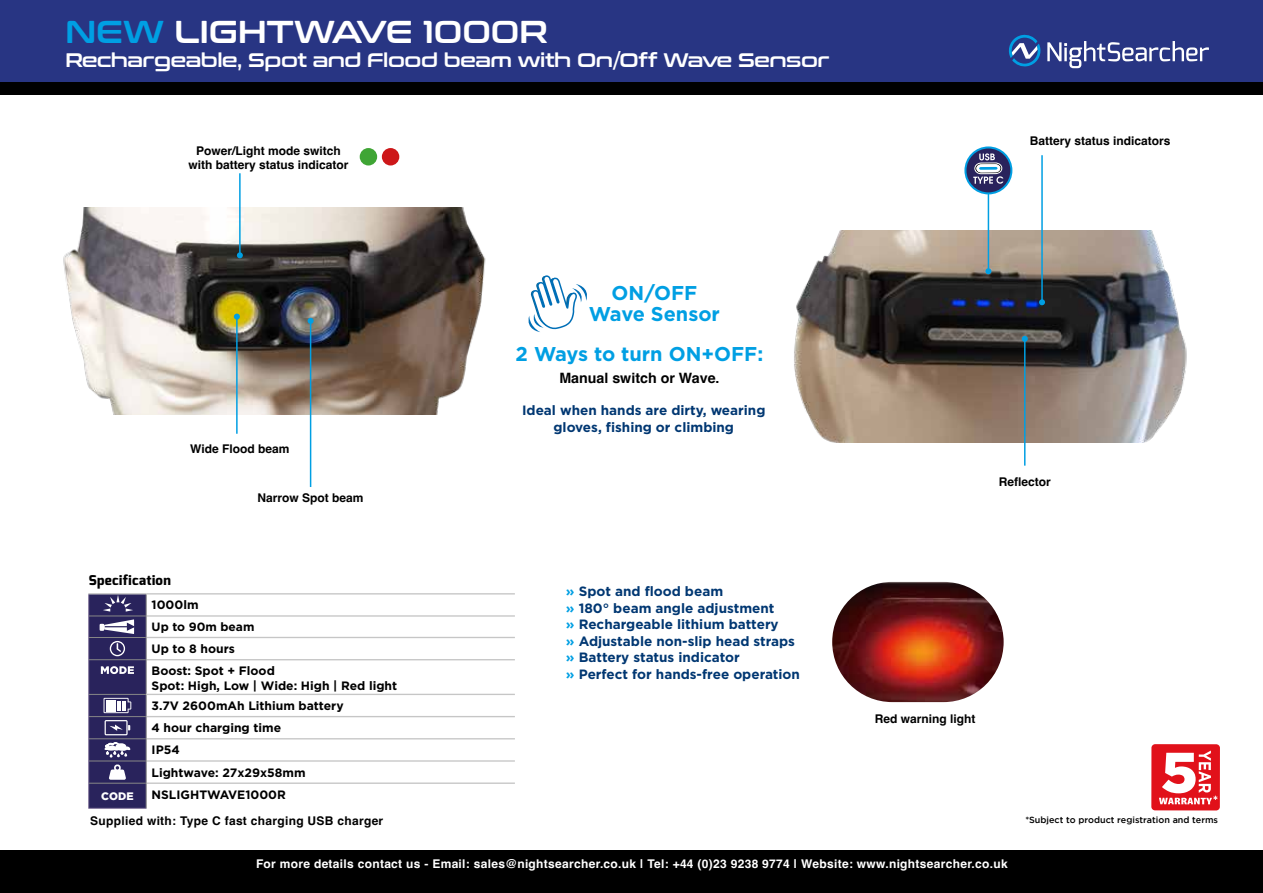
<style>
.page{position:relative;width:1263px;height:893px;background:#fff}
.page>*{position:absolute;margin:0;border:0;box-sizing:border-box;transform-origin:0 0}
.t1{font:31.5px "Conthrax Sb";color:#fff}
.t2{font:700 19.95px/21px "Gotham";color:#009fe3;text-align:center}
.t3{font:19.5px "Conthrax Sb";letter-spacing:-.02em;color:#fff}
.t4{font:700 14.25px "Helvetica";color:#000}
.t5{font:700 13.5px/16.5px "Gotham";color:#003772}
.t6{font:800 13.5px "Exo";letter-spacing:.025em;color:#000}
.t7{font:700 12.15px/22.2px "Gotham";color:#000}
.t8{font:700 12px/13.5px "Helvetica";color:#000;text-align:center}
.t9{font:700 12px "Helvetica";letter-spacing:.025em;color:#fff}
.t10{font:700 12px "Helvetica";letter-spacing:.025em;color:#000}
.t11{font:700 12px "Gotham";color:#000}
.t12{font:900 10.8px "Gotham";color:#fff}
.t13{font:500 9px "Gotham";color:#000}
.s1{color:#009fe3}
</style>
<div class="page">
<div style="left:0;top:68px;width:1263px;height:27px;background:#000"></div>
<div style="left:0;top:0;width:1263px;height:82px;background:#283583"></div>
<hr style="left:147px;top:615px;width:368px;height:2px;background:#c6c6c6">
<hr style="left:147px;top:637px;width:368px;height:1px;background:#c6c6c6">
<hr style="left:147px;top:659px;width:368px;height:1px;background:#c6c6c6">
<hr style="left:146px;top:694px;width:369px;height:1px;background:#c6c6c6">
<hr style="left:147px;top:716px;width:368px;height:1px;background:#c6c6c6">
<hr style="left:147px;top:738px;width:368px;height:1px;background:#c6c6c6">
<hr style="left:147px;top:760px;width:368px;height:2px;background:#c6c6c6">
<hr style="left:147px;top:782px;width:368px;height:2px;background:#c6c6c6">
<hr style="left:88px;top:593px;width:58px;height:1px;background:#c6c6c6">
<hr style="left:146px;top:593px;width:369px;height:1px;background:#c6c6c6">
<hr style="left:88px;top:808px;width:59px;height:1px;background:#86799f">
<svg style="left:88px;top:594px;width:59px;height:214px;background:#484372"></svg>
<img style="left:63px;top:207px;width:423px;height:208px">
<img style="left:794px;top:231px;width:393px;height:211px">
<hr style="left:236px;top:317px;width:2px;height:117px;background:#009fe3">
<svg style="left:234px;top:314px;width:6px;height:6px"></svg>
<hr style="left:310px;top:321px;width:1px;height:166px;background:#009fe3">
<svg style="left:308px;top:318px;width:6px;height:6px"></svg>
<svg style="left:528px;top:275px;width:59px;height:57px"></svg>
<hr style="left:1024px;top:339px;width:1px;height:127px;background:#009fe3">
<svg style="left:1022px;top:336px;width:6px;height:6px"></svg>
<hr style="left:1041px;top:155px;width:2px;height:147px;background:#009fe3">
<svg style="left:1039px;top:299px;width:6px;height:6px"></svg>
<hr style="left:988px;top:189px;width:1px;height:82px;background:#009fe3">
<svg style="left:985px;top:268px;width:6px;height:6px"></svg>
<svg style="left:965px;top:147px;width:46px;height:46px"></svg>
<div style="left:964px;top:146px;width:48px;height:48px;border:2px solid #009fe3;border-radius:50%"></div>
<svg style="left:973px;top:153px;width:30px;height:31px"></svg>
<hr style="left:239px;top:173px;width:2px;height:82px;background:#009fe3">
<svg style="left:237px;top:252px;width:6px;height:6px"></svg>
<div style="left:360px;top:148px;width:17px;height:17px;background:#3fa535;border-radius:50%"></div>
<div style="left:382px;top:148px;width:17px;height:17px;background:#cd1719;border-radius:50%"></div>
<img style="left:832px;top:582px;width:172px;height:120px;border-radius:60px">
<svg style="left:1009px;top:34px;width:200px;height:34px"></svg>
<div style="left:0;top:851px;width:1263px;height:42px;background:#000"></div>
<div style="left:1151px;top:744px;width:69px;height:66px;background:#e1111a;border-radius:4px"></div>
<svg style="left:1159px;top:750px;width:58px;height:54px"></svg>
<h1 class="t1" style="left:65px;top:8px;width:484px"><span class="s1">NEW</span> LIGHTWAVE 1000R</h1>
<h3 class="t3" style="left:65px;top:45px;width:766px">Rechargeable, Spot and Flood beam with On/Off Wave Sensor</h3>
<p class="t8" style="left:188px;top:146px;width:162px">Power/Light mode switch with battery status indicator</p>
<p class="t8" style="left:190px;top:444px;width:101px">Wide Flood beam</p>
<p class="t8" style="left:258px;top:492px;width:108px">Narrow Spot beam</p>
<p class="t6" style="left:89px;top:572px;width:84px">Specification</p>
<p class="t7" style="left:152px;top:594px;width:48px">1000lm</p>
<p class="t11" style="left:152px;top:620px;width:104px">Up to 90m beam</p>
<p class="t7" style="left:152px;top:637px;width:125px">Up to 8 hours<br>Boost: Spot + Flood</p>
<p class="t7" style="left:152px;top:676px;width:247px;line-height:19.8px">Spot: High, Low | Wide: High | Red light<br>3.7V 2600mAh Lithium battery</p>
<p class="t7" style="left:152px;top:716px;width:156px">4 hour charging time<br>IP54<br>Lightwave: 27x29x58mm</p>
<p class="t12" style="left:101px;top:789px;width:34px">CODE</p>
<p class="t7" style="left:152px;top:783px;width:136px">NSLIGHTWAVE1000R</p>
<p class="t10" style="left:90px;top:813px;width:294px">Supplied with: Type C fast charging USB charger</p>
<h2 class="t2" style="left:589px;top:282px;width:133px">ON/OFF<br>Wave Sensor</h2>
<h2 class="t2" style="left:516px;top:343px;width:249px">2 Ways to turn ON+OFF:</h2>
<p class="t4" style="left:559px;top:369px;width:162px">Manual switch or Wave.</p>
<p class="t5" style="left:522px;top:402px;width:245px;text-align:center">Ideal when hands are dirty, wearing gloves, fishing or climbing</p>
<p class="t5" style="left:566px;top:583px;width:236px"><span class="s1">»</span> Spot and flood beam<br><span class="s1">»</span> 180° beam angle adjustment<br><span class="s1">»</span> Rechargeable lithium battery<br><span class="s1">»</span> Adjustable non-slip head straps <span class="s1">»</span> Battery status indicator<br><span class="s1">»</span> Perfect for hands-free operation</p>
<p class="t8" style="left:1030px;top:136px;width:142px">Battery status indicators</p>
<p class="t8" style="left:999px;top:477px;width:54px">Reflector</p>
<p class="t8" style="left:875px;top:713px;width:102px">Red warning light</p>
<p class="t13" style="left:1025px;top:815px;width:194px">*Subject to product registration and terms</p>
<p class="t9" style="left:256px;top:856px;width:753px">For more details contact us - Email: sales@nightsearcher.co.uk | Tel: +44 (0)23 9238 9774 | Website: www.nightsearcher.co.uk</p>
</div>
